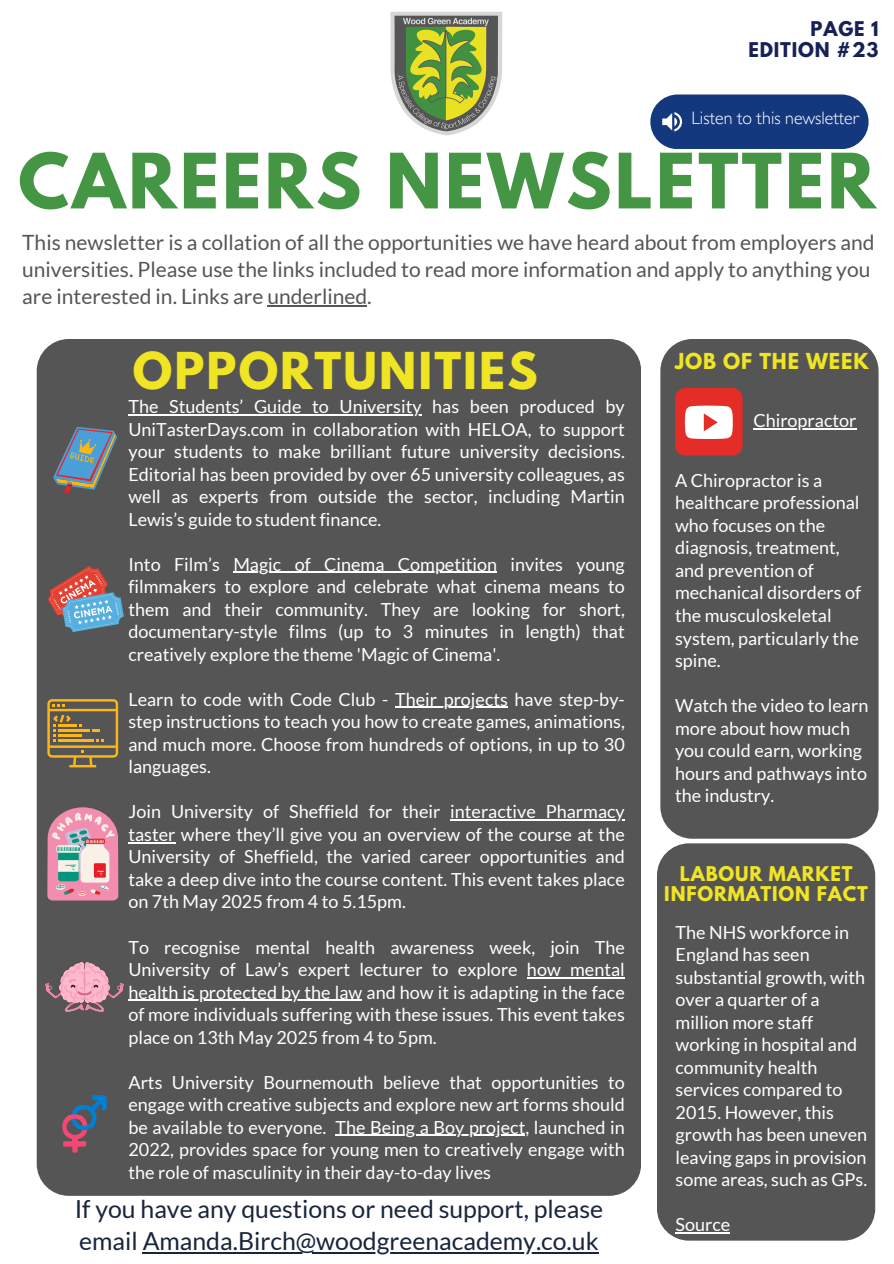
<style>
.page{position:relative;width:894px;height:1264px;background:#fff}
.page>*{position:absolute;margin:0;border:0;box-sizing:border-box;transform-origin:0 0}
.t1{font:700 67.5px "League Spartan";letter-spacing:.045em;color:#449544}
.t2{font:700 45px "League Spartan";letter-spacing:.045em;color:#efe525}
.t3{font:24.75px/31.7px "Lato";color:#18253b}
.t4{font:21px/27px "Lato";color:#565555}
.t5{font:700 19.5px "League Spartan";letter-spacing:.045em;color:#efe525}
.t6{font:18px/22.5px "Lato";color:#fff;text-align:justify}
.t7{font:700 18px/20.2px "League Spartan";letter-spacing:.045em;color:#efe525;text-align:center}
.t8{font:300 18px "Gill Sans MT Std";color:#fff}
.t9{font:700 18px/20.2px "League Spartan";letter-spacing:.045em;color:#162158;text-align:right}
</style>
<div class="page">
<div style="left:37px;top:339px;width:604px;height:856px;background:#565555;border-radius:32px"></div>
<div style="left:660px;top:339px;width:218px;height:499px;background:#565555;border-radius:32px"></div>
<div style="left:656px;top:843px;width:218px;height:397px;background:#565555;border-radius:32px"></div>
<hr style="left:143px;top:1251px;width:455px;height:2px;background:#18253b">
<img style="left:390px;top:11px;width:113px;height:125px">
<hr style="left:267px;top:305px;width:100px;height:1px;background:#565555">
<div style="left:674px;top:388px;width:68px;height:67px;background:#e52d27;border-radius:10px"></div>
<svg style="left:684px;top:405px;width:48px;height:34px;background:#fadedd"></svg>
<div style="left:650px;top:94px;width:218px;height:55px;background:#14387e;border-radius:27px"></div>
<svg style="left:662px;top:112px;width:20px;height:19px"></svg>
<hr style="left:128px;top:414px;width:293px;height:1px;background:#fff">
<hr style="left:233px;top:572px;width:264px;height:1px;background:#fff">
<hr style="left:395px;top:707px;width:113px;height:1px;background:#fff">
<hr style="left:450px;top:819px;width:174px;height:1px;background:#fff">
<hr style="left:128px;top:842px;width:47px;height:1px;background:#fff">
<hr style="left:527px;top:977px;width:97px;height:1px;background:#fff">
<hr style="left:128px;top:999px;width:234px;height:1px;background:#fff">
<hr style="left:335px;top:1134px;width:190px;height:1px;background:#fff">
<svg style="left:53px;top:415px;width:82px;height:80px"></svg>
<svg style="left:47px;top:566px;width:77px;height:66px"></svg>
<svg style="left:47px;top:699px;width:71px;height:68px"></svg>
<svg style="left:47px;top:807px;width:71px;height:93px;background:#d09fad"></svg>
<img style="left:45px;top:962px;width:79px;height:49px">
<img style="left:63px;top:1095px;width:44px;height:57px">
<hr style="left:753px;top:428px;width:103px;height:1px;background:#fff">
<hr style="left:675px;top:1232px;width:55px;height:1px;background:#fff">
<p class="t9" style="left:748px;top:21px;width:131px">PAGE 1<br>EDITION #23</p>
<p class="t8" style="left:691px;top:111px;width:169px">Listen to this newsletter</p>
<h5 class="t1" style="left:18px;top:148px;width:858px">CAREERS NEWSLETTER</h5>
<h1 class="t4" style="left:22px;top:228px;width:853px">This newsletter is a collation of all the opportunities we have heard about from employers and universities. Please use the links included to read more information and apply to anything you are interested in. Links are underlined.</h1>
<p class="t2" style="left:133px;top:348px;width:406px">OPPORTUNITIES</p>
<p class="t6" style="left:128px;top:395px;width:497px">The Students’ Guide to University has been produced by UniTasterDays.com in collaboration with HELOA, to support your students to make brilliant future university decisions.<br>Editorial has been provided by over 65 university colleagues, as well as experts from outside the sector, including Martin Lewis’s guide to student finance.</p>
<p class="t6" style="left:128px;top:552px;width:93px">Into Film’s</p>
<p class="t6" style="left:128px;top:552px;width:497px;text-indent:105px">Magic of Cinema Competition invites young filmmakers to explore and celebrate what cinema means to them and their community. They are looking for short, documentary-style films (up to 3 minutes in length) that creatively explore the theme 'Magic of Cinema'.</p>
<p class="t6" style="left:128px;top:687px;width:497px">Learn to code with Code Club - Their projects have step-by-</p>
<p class="t6" style="left:128px;top:710px;width:497px">step instructions to teach you how to create games, animations, and much more. Choose from hundreds of options, in up to 30 languages.</p>
<p class="t6" style="left:128px;top:800px;width:313px">Join University of Sheffield for their</p>
<p class="t6" style="left:128px;top:800px;width:497px;text-indent:322px">interactive Pharmacy taster where they’ll give you an overview of the course at the University of Sheffield, the varied career opportunities and take a deep dive into the course content. This event takes place on 7th May 2025 from 4 to 5.15pm.</p>
<p class="t6" style="left:128px;top:935px;width:497px">To recognise mental health awareness week, join The</p>
<h2 class="t6" style="left:128px;top:957px;width:497px">University of Law’s expert lecturer to explore how mental</h2>
<h4 class="t6" style="left:128px;top:980px;width:497px">health is protected by the law and how it is adapting in the face of more individuals suffering with these issues. This event takes place on 13th May 2025 from 4 to 5pm.</h4>
<h4 class="t6" style="left:128px;top:1070px;width:497px">Arts University Bournemouth believe that opportunities to engage with creative subjects and explore new art forms should be available to everyone.</h4>
<p class="t6" style="left:128px;top:1115px;width:497px;text-indent:207px">The Being a Boy project, launched in 2022, provides space for young men to creatively engage with the role of masculinity in their day-to-day lives</p>
<p class="t3" style="left:75px;top:1192px;width:530px">If you have any questions or need support, please email Amanda.Birch@woodgreenacademy.co.uk</p>
<p class="t5" style="left:674px;top:351px;width:195px">JOB OF THE WEEK</p>
<p class="t6" style="left:753px;top:409px;width:104px">Chiropractor</p>
<p class="t6" style="left:674px;top:468px;width:187px;text-align:left">A Chiropractor is a healthcare professional who focuses on the diagnosis, treatment, and prevention of mechanical disorders of the musculoskeletal system, particularly the spine.</p>
<h6 class="t6" style="left:674px;top:693px;width:195px;text-align:left">Watch the video to learn more about how much you could earn, working hours and pathways into the industry.</h6>
<p class="t7" style="left:664px;top:865px;width:205px">LABOUR MARKET<br>INFORMATION FACT</p>
<p class="t6" style="left:675px;top:920px;width:193px;text-align:left">The NHS workforce in<br>England has seen substantial growth, with over a quarter of a million more staff working in hospital and community health services compared to<br>2015. However, this growth has been uneven leaving gaps in provision some areas, such as GPs.</p>
<p class="t6" style="left:675px;top:1213px;width:56px">Source</p>
</div>
